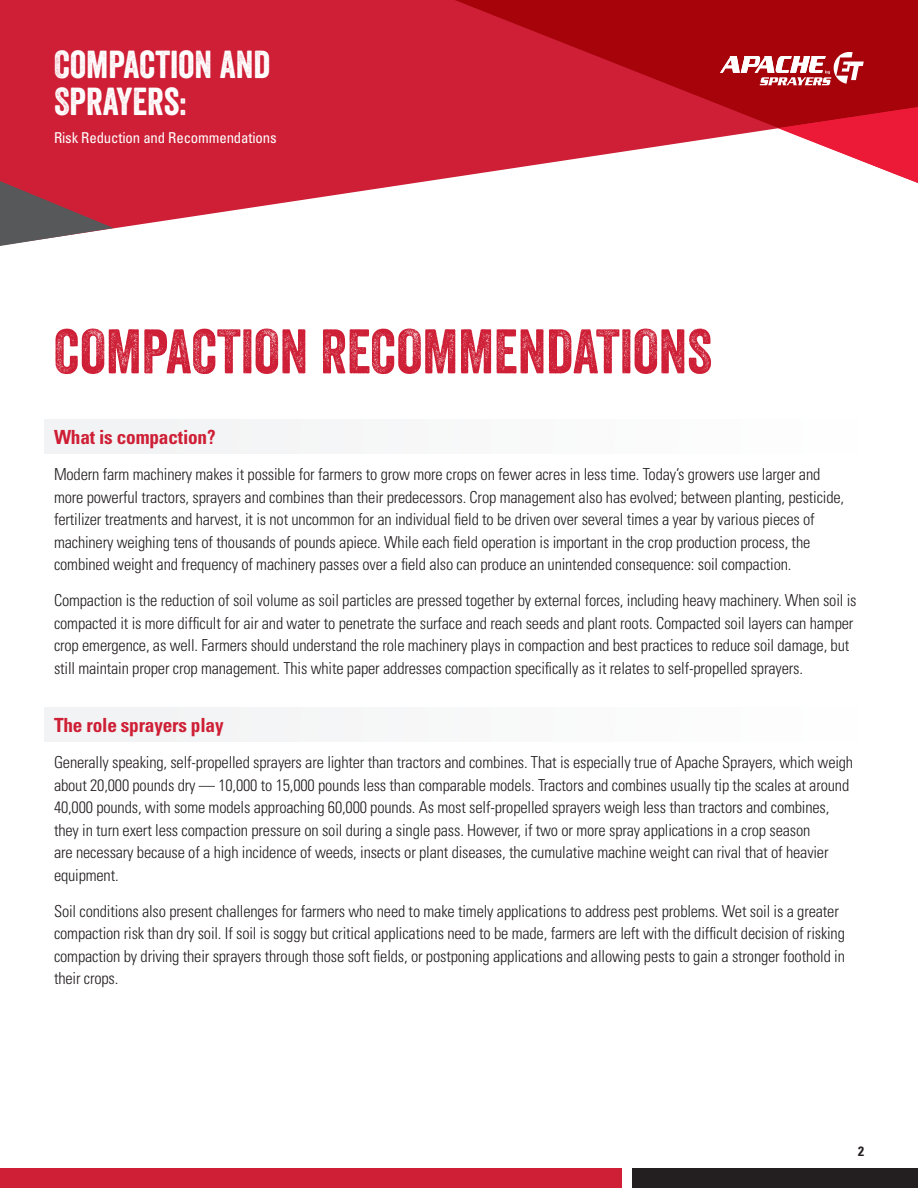
<style>
.page{position:relative;width:918px;height:1188px;background:#fff}
.page>*{position:absolute;margin:0;border:0;box-sizing:border-box;transform-origin:0 0}
.t1{font:60.75px "Veneer";color:#ce1f36}
.t2{font:37.8px/37.2px "Veneer";color:#fff}
.t3{font:700 condensed 19.5px "Univers";letter-spacing:-.01em;color:#ce1f36}
.t4{font:300 condensed 16.5px/22.5px "Univers";letter-spacing:-.01em;color:#231f20}
.t5{font:condensed 15px "Univers";letter-spacing:-.01em;color:#fff}
.t6{font:700 condensed 13.5px "Univers";color:#231f20}
</style>
<div class="page">
<svg style="left:0;top:0;width:295px;height:229px;fill:#ce1f36"></svg>
<svg style="left:62px;top:0;width:856px;height:201px;background:#cb3345"></svg>
<div style="left:0;top:1168px;width:622px;height:20px;background:#ce1f36"></div>
<div style="left:632px;top:1168px;width:286px;height:20px;background:#231f20"></div>
<svg style="left:720px;top:52px;width:144px;height:33px"></svg>
<svg style="left:0;top:176px;width:114px;height:70px;background:#9d5560"></svg>
<svg style="left:778px;top:104px;width:140px;height:93px"></svg>
<div style="left:44px;top:419px;width:815px;height:35px;background:#f2f3f4"></div>
<div style="left:44px;top:707px;width:815px;height:34px;background:#f2f3f4"></div>
<h2 class="t2" style="left:54px;top:45px;width:218px">COMPACTION AND<br>SPRAYERS:</h2>
<p class="t5" style="left:54px;top:128px;width:224px">Risk Reduction and Recommendations</p>
<h1 class="t1" style="left:54px;top:314px;width:660px">COMPACTION RECOMMENDATIONS</h1>
<p class="t3" style="left:54px;top:425px;width:163px">What is compaction?</p>
<p class="t4" style="left:54px;top:463px;width:792px">Modern farm machinery makes it possible for farmers to grow more crops on fewer acres in less time. Today’s growers use larger and more powerful tractors, sprayers and combines than their predecessors. Crop management also has evolved; between planting, pesticide, fertilizer treatments and harvest, it is not uncommon for an individual field to be driven over several times a year by various pieces of machinery weighing tens of thousands of pounds apiece. While each field operation is important in the crop production process, the combined weight and frequency of machinery passes over a field also can produce an unintended consequence: soil compaction.</p>
<p class="t4" style="left:54px;top:589px;width:804px">Compaction is the reduction of soil volume as soil particles are pressed together by external forces, including heavy machinery. When soil is compacted it is more difficult for air and water to penetrate the surface and reach seeds and plant roots. Compacted soil layers can hamper crop emergence, as well. Farmers should understand the role machinery plays in compaction and best practices to reduce soil damage, but still maintain proper crop management. This white paper addresses compaction specifically as it relates to self-propelled sprayers.</p>
<p class="t3" style="left:54px;top:713px;width:171px">The role sprayers play</p>
<p class="t4" style="left:54px;top:751px;width:801px">Generally speaking, self-propelled sprayers are lighter than tractors and combines. That is especially true of Apache Sprayers, which weigh about 20,000 pounds dry — 10,000 to 15,000 pounds less than comparable models. Tractors and combines usually tip the scales at around 40,000 pounds, with some models approaching 60,000 pounds. As most self-propelled sprayers weigh less than tractors and combines, they in turn exert less compaction pressure on soil during a single pass. However, if two or more spray applications in a crop season<br>are necessary because of a high incidence of weeds, insects or plant diseases, the cumulative machine weight can rival that of heavier equipment.</p>
<p class="t4" style="left:54px;top:900px;width:793px">Soil conditions also present challenges for farmers who need to make timely applications to address pest problems. Wet soil is a greater compaction risk than dry soil. If soil is soggy but critical applications need to be made, farmers are left with the difficult decision of risking compaction by driving their sprayers through those soft fields, or postponing applications and allowing pests to gain a stronger foothold in their crops.</p>
<p class="t6" style="left:858px;top:1143px;width:7px">2</p>
</div>
